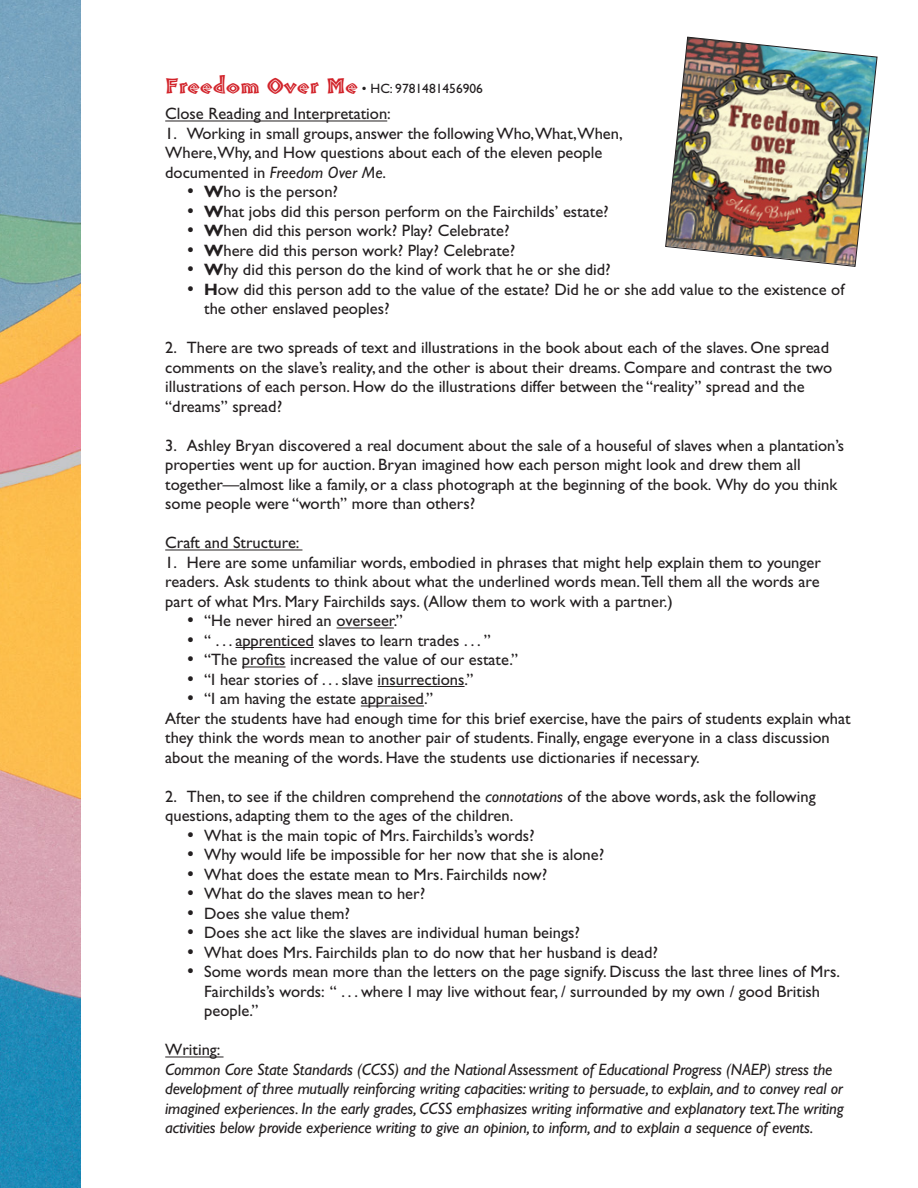
<style>
.page{position:relative;width:918px;height:1188px;background:#fff}
.page>*{position:absolute;margin:0;border:0;box-sizing:border-box;transform-origin:0 0}
.t1{font:16.5px/19.5px "Gill Sans";color:#231f20}
.t2{font:italic 16.5px/19.5px "Gill Sans";letter-spacing:-.01em;color:#231f20}
.t3{font:13.5px "Gill Sans";color:#231f20}
.s1{font-family:"Pompeia Std Inline";font-size:22.5px;color:#d2232a}
.s2{font-style:italic}
.s3{font-weight:700}
</style>
<div class="page">
<hr style="left:165px;top:121px;width:222px;height:1px;background:#231f20">
<hr style="left:165px;top:550px;width:137px;height:1px;background:#231f20">
<hr style="left:336px;top:628px;width:58px;height:1px;background:#231f20">
<hr style="left:236px;top:647px;width:78px;height:1px;background:#231f20">
<hr style="left:242px;top:667px;width:44px;height:1px;background:#231f20">
<hr style="left:378px;top:686px;width:87px;height:1px;background:#231f20">
<hr style="left:361px;top:706px;width:63px;height:1px;background:#231f20">
<hr style="left:165px;top:1057px;width:59px;height:1px;background:#231f20">
<img style="left:0;top:0;width:81px;height:1188px">
<img style="left:665px;top:36px;width:213px;height:231px">
<p class="t3" style="left:165px;top:81px;width:319px"><span class="s1">Freedom Over Me</span> • HC: 9781481456906</p>
<p class="t1" style="left:165px;top:104px;width:227px">Close Reading and Interpretation:</p>
<p class="t1" style="left:165px;top:124px;width:459px">1. Working in small groups, answer the following Who,What,When,<br>Where,Why, and How questions about each of the eleven people documented in <span class="s2">Freedom Over Me</span>.</p>
<p class="t1" style="left:187px;top:182px;width:153px">• <span class="s3">W</span>ho is the person?</p>
<p class="t1" style="left:187px;top:202px;width:423px">• <span class="s3">W</span>hat jobs did this person perform on the Fairchilds’ estate?</p>
<p class="t1" style="left:187px;top:221px;width:324px">• <span class="s3">W</span>hen did this person work? Play? Celebrate?</p>
<p class="t1" style="left:187px;top:241px;width:330px">• <span class="s3">W</span>here did this person work? Play? Celebrate?</p>
<p class="t1" style="left:187px;top:260px;width:425px">• <span class="s3">W</span>hy did this person do the kind of work that he or she did?</p>
<p class="t1" style="left:204px;top:280px;width:642px;text-indent:-17px">• <span class="s3">H</span>ow did this person add to the value of the estate? Did he or she add value to the existence of the other enslaved peoples?</p>
<p class="t1" style="left:165px;top:338px;width:668px">2. There are two spreads of text and illustrations in the book about each of the slaves. One spread comments on the slave’s reality, and the other is about their dreams. Compare and contrast the two illustrations of each person. How do the illustrations differ between the “reality” spread and the “dreams” spread?</p>
<p class="t1" style="left:165px;top:436px;width:680px">3. Ashley Bryan discovered a real document about the sale of a houseful of slaves when a plantation’s properties went up for auction. Bryan imagined how each person might look and drew them all together—almost like a family, or a class photograph at the beginning of the book. Why do you think some people were “worth” more than others?</p>
<p class="t1" style="left:165px;top:533px;width:136px">Craft and Structure:</p>
<p class="t1" style="left:165px;top:553px;width:657px;text-align:justify">1. Here are some unfamiliar words, embodied in phrases that might help explain them to younger readers. Ask students to think about what the underlined words mean.Tell them all the words are part of what Mrs. Mary Fairchilds says. (Allow them to work with a partner.)</p>
<p class="t1" style="left:187px;top:611px;width:217px">• “He never hired an overseer.”</p>
<p class="t1" style="left:187px;top:631px;width:306px">• “ . . . apprenticed slaves to learn trades . . . ”</p>
<p class="t1" style="left:187px;top:650px;width:333px">• “The profits increased the value of our estate.”</p>
<p class="t1" style="left:187px;top:670px;width:288px">• “I hear stories of . . . slave insurrections.”</p>
<p class="t1" style="left:165px;top:689px;width:687px;text-indent:22px">• “I am having the estate appraised.”<br>After the students have had enough time for this brief exercise, have the pairs of students explain what they think the words mean to another pair of students. Finally, engage everyone in a class discussion about the meaning of the words. Have the students use dictionaries if necessary.</p>
<p class="t1" style="left:165px;top:787px;width:652px">2. Then, to see if the children comprehend the <span class="s2">connotations</span> of the above words, ask the following questions, adapting them to the ages of the children.</p>
<p class="t1" style="left:187px;top:826px;width:349px">• What is the main topic of Mrs. Fairchilds’s words?</p>
<p class="t1" style="left:187px;top:845px;width:419px">• Why would life be impossible for her now that she is alone?</p>
<p class="t1" style="left:187px;top:865px;width:362px">• What does the estate mean to Mrs. Fairchilds now?</p>
<p class="t1" style="left:187px;top:884px;width:240px">• What do the slaves mean to her?</p>
<p class="t1" style="left:187px;top:904px;width:165px">• Does she value them?</p>
<p class="t1" style="left:187px;top:923px;width:395px">• Does she act like the slaves are individual human beings?</p>
<p class="t1" style="left:187px;top:943px;width:473px">• What does Mrs. Fairchilds plan to do now that her husband is dead?</p>
<p class="t1" style="left:204px;top:962px;width:637px;text-indent:-17px">• Some words mean more than the letters on the page signify. Discuss the last three lines of Mrs.<br>Fairchilds’s words: “ . . . where I may live without fear, / surrounded by my own / good British people.”</p>
<p class="t1" style="left:165px;top:1040px;width:57px">Writing:</p>
<p class="t2" style="left:165px;top:1060px;width:680px">Common Core State Standards (CCSS) and the National Assessment of Educational Progress (NAEP) stress the development of three mutually reinforcing writing capacities: writing to persuade, to explain, and to convey real or imagined experiences. In the early grades, CCSS emphasizes writing informative and explanatory text.The writing activities below provide experience writing to give an opinion, to inform, and to explain a sequence of events.</p>
</div>
